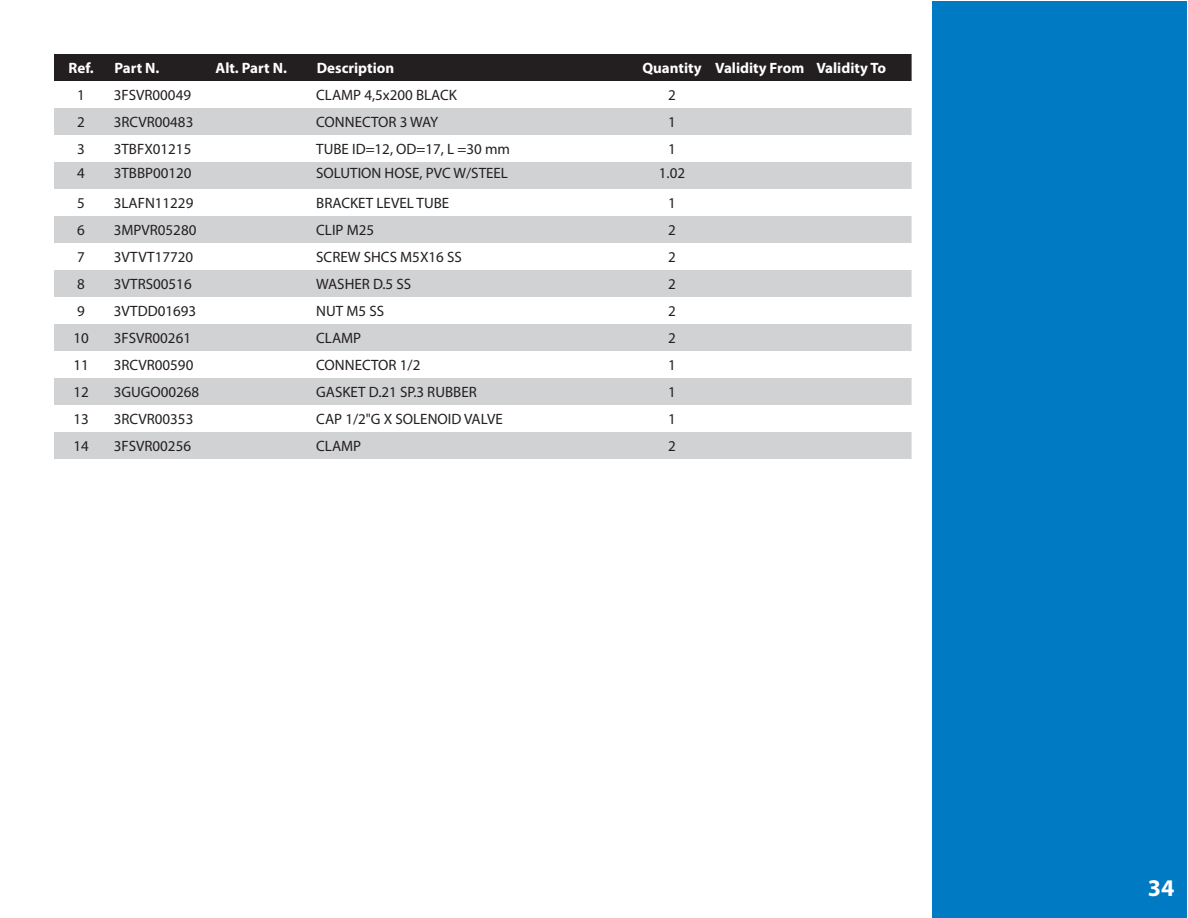
<style>
.page{position:relative;width:1188px;height:918px;background:#fff}
.page>*{position:absolute;margin:0;border:0;box-sizing:border-box;transform-origin:0 0}
.t1{font:700 24px "Myriad Pro";color:#fff}
.Table{font:15px "Myriad Pro";color:#231f20}
.t2{font:700 15px "Myriad Pro";color:#fff}
</style>
<div class="page">
<div style="left:54px;top:54px;width:858px;height:27px;background:#231f20"></div>
<svg style="left:54px;top:108px;width:858px;height:351px;fill:#d1d2d4"></svg>
<div style="left:932px;top:1px;width:255px;height:916px;background:#007ac2"></div>
<p class="t2" style="left:69px;top:58px;width:27px">Ref.</p>
<p class="t2" style="left:114px;top:58px;width:47px">Part N.</p>
<p class="t2" style="left:216px;top:58px;width:73px">Alt. Part N.</p>
<p class="t2" style="left:317px;top:58px;width:79px">Description</p>
<p class="t2" style="left:642px;top:58px;width:61px">Quantity</p>
<p class="t2" style="left:715px;top:58px;width:91px">Validity From</p>
<p class="t2" style="left:816px;top:58px;width:71px">Validity To</p>
<p class="Table" style="left:77px;top:86px;width:9px">1</p>
<p class="Table" style="left:114px;top:86px;width:79px">3FSVR00049</p>
<p class="Table" style="left:316px;top:86px;width:142px">CLAMP 4,5x200 BLACK</p>
<p class="Table" style="left:668px;top:86px;width:9px">2</p>
<p class="Table" style="left:77px;top:113px;width:9px">2</p>
<p class="Table" style="left:114px;top:113px;width:81px">3RCVR00483</p>
<p class="Table" style="left:316px;top:113px;width:123px">CONNECTOR 3 WAY</p>
<p class="Table" style="left:668px;top:113px;width:9px">1</p>
<p class="Table" style="left:77px;top:140px;width:9px">3</p>
<p class="Table" style="left:114px;top:140px;width:79px">3TBFX01215</p>
<p class="Table" style="left:316px;top:140px;width:195px">TUBE ID=12, OD=17, L =30 mm</p>
<p class="Table" style="left:668px;top:140px;width:9px">1</p>
<p class="Table" style="left:77px;top:164px;width:9px">4</p>
<p class="Table" style="left:114px;top:164px;width:79px">3TBBP00120</p>
<p class="Table" style="left:316px;top:164px;width:193px">SOLUTION HOSE, PVC W/STEEL</p>
<p class="Table" style="left:659px;top:164px;width:28px">1.02</p>
<p class="Table" style="left:77px;top:194px;width:9px">5</p>
<p class="Table" style="left:114px;top:194px;width:81px">3LAFN11229</p>
<p class="Table" style="left:316px;top:194px;width:134px">BRACKET LEVEL TUBE</p>
<p class="Table" style="left:668px;top:194px;width:9px">1</p>
<p class="Table" style="left:77px;top:221px;width:9px">6</p>
<p class="Table" style="left:114px;top:221px;width:84px">3MPVR05280</p>
<p class="Table" style="left:316px;top:221px;width:59px">CLIP M25</p>
<p class="Table" style="left:668px;top:221px;width:9px">2</p>
<p class="Table" style="left:77px;top:248px;width:9px">7</p>
<p class="Table" style="left:114px;top:248px;width:81px">3VTVT17720</p>
<p class="Table" style="left:316px;top:248px;width:147px">SCREW SHCS M5X16 SS</p>
<p class="Table" style="left:668px;top:248px;width:9px">2</p>
<p class="Table" style="left:77px;top:275px;width:9px">8</p>
<p class="Table" style="left:114px;top:275px;width:79px">3VTRS00516</p>
<p class="Table" style="left:316px;top:275px;width:97px">WASHER D.5 SS</p>
<p class="Table" style="left:668px;top:275px;width:9px">2</p>
<p class="Table" style="left:77px;top:302px;width:9px">9</p>
<p class="Table" style="left:114px;top:302px;width:84px">3VTDD01693</p>
<p class="Table" style="left:316px;top:302px;width:69px">NUT M5 SS</p>
<p class="Table" style="left:668px;top:302px;width:9px">2</p>
<p class="Table" style="left:73px;top:329px;width:17px">10</p>
<p class="Table" style="left:114px;top:329px;width:79px">3FSVR00261</p>
<p class="Table" style="left:316px;top:329px;width:46px">CLAMP</p>
<p class="Table" style="left:668px;top:329px;width:9px">2</p>
<p class="Table" style="left:73px;top:356px;width:17px">11</p>
<p class="Table" style="left:114px;top:356px;width:81px">3RCVR00590</p>
<p class="Table" style="left:316px;top:356px;width:106px">CONNECTOR 1/2</p>
<p class="Table" style="left:668px;top:356px;width:9px">1</p>
<p class="Table" style="left:73px;top:383px;width:17px">12</p>
<p class="Table" style="left:114px;top:383px;width:87px">3GUGO00268</p>
<p class="Table" style="left:316px;top:383px;width:162px">GASKET D.21 SP.3 RUBBER</p>
<p class="Table" style="left:668px;top:383px;width:9px">1</p>
<p class="Table" style="left:73px;top:410px;width:17px">13</p>
<p class="Table" style="left:114px;top:410px;width:81px">3RCVR00353</p>
<p class="Table" style="left:316px;top:410px;width:188px">CAP 1/2"G X SOLENOID VALVE</p>
<p class="Table" style="left:668px;top:410px;width:9px">1</p>
<p class="Table" style="left:73px;top:437px;width:17px">14</p>
<p class="Table" style="left:114px;top:437px;width:79px">3FSVR00256</p>
<p class="Table" style="left:316px;top:437px;width:46px">CLAMP</p>
<p class="Table" style="left:668px;top:437px;width:9px">2</p>
<p class="t1" style="left:1148px;top:872px;width:28px">34</p>
</div>
